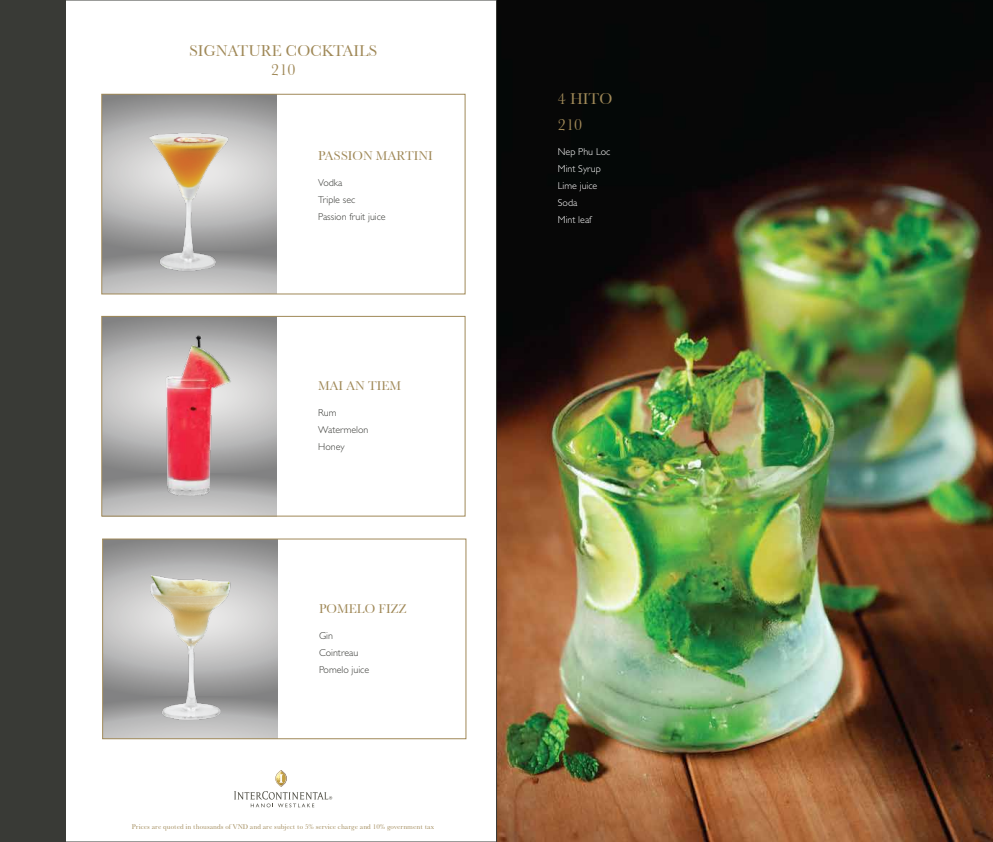
<style>
.page{position:relative;width:993px;height:842px;background:#fff}
.page>*{position:absolute;margin:0;border:0;box-sizing:border-box;transform-origin:0 0}
.t1{font:16px "Baskerville No 2 BT";color:#a08958}
.t2{font:13px "Baskerville No 2 BT";color:#a08958}
.t3{font:300 10px/17px "Gill Sans";color:#393a36}
.t4{font:300 10px/17px "Gill Sans";color:#fff}
.t5{font:7px "Baskerville No 2 BT";color:#a08958}
</style>
<div class="page">
<img style="left:497px;top:0;width:495px;height:842px">
<svg style="left:103px;top:96px;width:173px;height:155px;background:#acacac"></svg>
<div style="left:103px;top:251px;width:173px;height:42px;background:linear-gradient(to bottom,#7e7e7e,#d3d3d3)"></div>
<svg style="left:103px;top:318px;width:173px;height:156px;background:#b0afb0"></svg>
<div style="left:103px;top:474px;width:173px;height:42px;background:linear-gradient(to bottom,#7f7f7f,#d6d6d6)"></div>
<div style="left:101px;top:94px;width:364px;height:200px;border:1px solid #a08958"></div>
<div style="left:101px;top:316px;width:364px;height:200px;border:1px solid #a08958"></div>
<svg style="left:234px;top:770px;width:98px;height:37px"></svg>
<svg style="left:104px;top:541px;width:173px;height:155px;background:#acacac"></svg>
<div style="left:103px;top:696px;width:174px;height:43px;background:linear-gradient(to bottom,#7d7d7e,#d5d5d5)"></div>
<div style="left:102px;top:539px;width:364px;height:200px;border:1px solid #a08958"></div>
<img style="left:133px;top:555px;width:119px;height:178px">
<img style="left:139px;top:326px;width:104px;height:177px">
<div style="left:0;top:0;width:65px;height:842px;background:#393a36"></div>
<img style="left:132px;top:122px;width:116px;height:160px">
<h1 class="t1" style="left:189px;top:41px;width:189px">SIGNATURE COCKTAILS</h1>
<h1 class="t1" style="left:271px;top:60px;width:26px">210</h1>
<h2 class="t2" style="left:318px;top:147px;width:116px">PASSION MARTINI</h2>
<h3 class="t3" style="left:318px;top:174px;width:69px">Vodka<br>Triple sec<br>Passion fruit juice</h3>
<h2 class="t2" style="left:318px;top:378px;width:85px">MAI AN TIEM</h2>
<h3 class="t3" style="left:318px;top:405px;width:52px">Rum<br>Watermelon<br>Honey</h3>
<h2 class="t2" style="left:319px;top:601px;width:89px">POMELO FIZZ</h2>
<h3 class="t3" style="left:319px;top:627px;width:52px">Gin<br>Cointreau<br>Pomelo juice</h3>
<p class="t5" style="left:132px;top:823px;width:304px">Prices are quoted in thousands of VND and are subject to 5% service charge and 10% government tax</p>
<h1 class="t1" style="left:557px;top:89px;width:56px">4 HITO</h1>
<h1 class="t1" style="left:557px;top:115px;width:26px">210</h1>
<h3 class="t4" style="left:557px;top:144px;width:54px">Nep Phu Loc<br>Mint Syrup<br>Lime juice<br>Soda<br>Mint leaf</h3>
</div>
